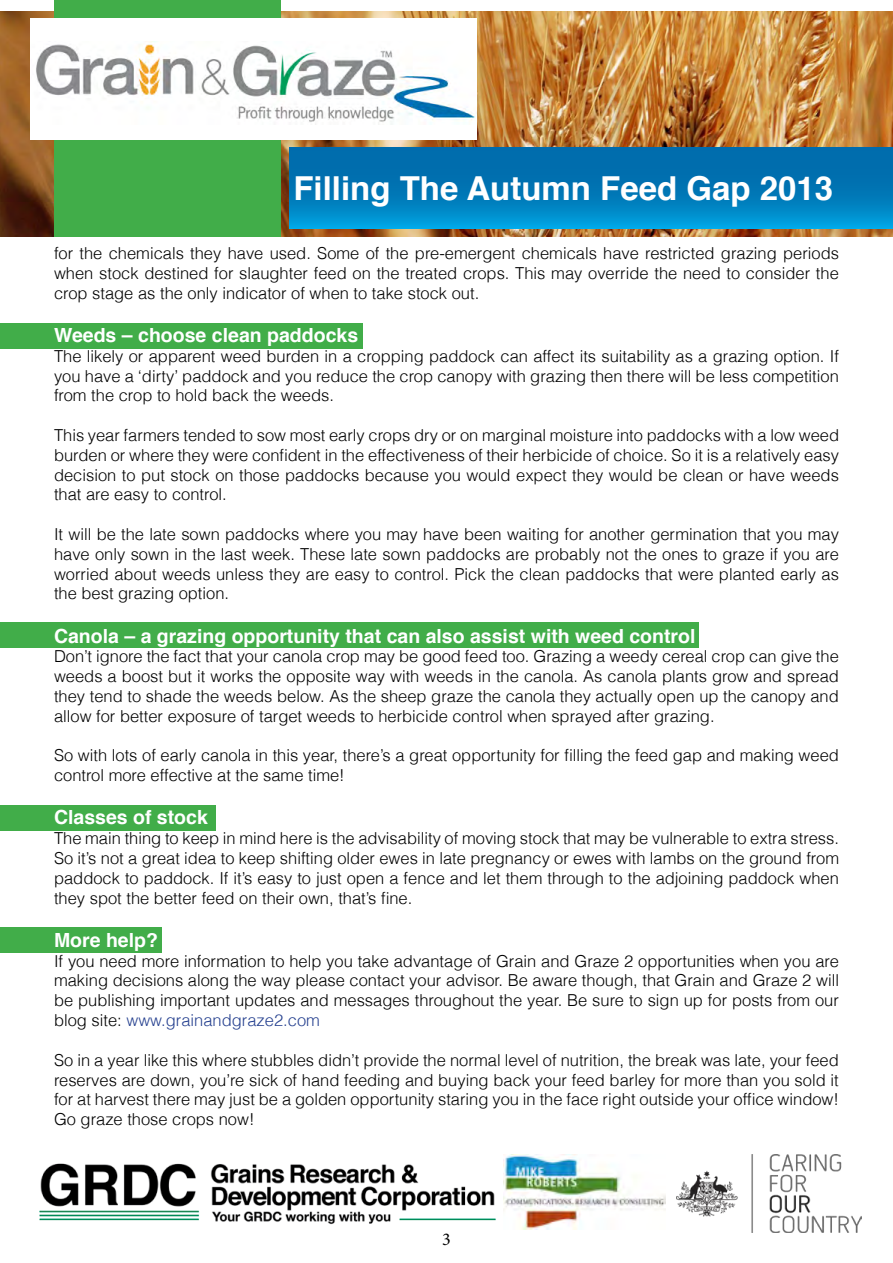
<style>
.page{position:relative;width:893px;height:1263px;background:#fff}
.page>*{position:absolute;margin:0;border:0;box-sizing:border-box;transform-origin:0 0}
.t1{font:700 33px "Helvetica";color:#fff}
.t2{font:700 19.5px "Helvetica";color:#fff}
.t3{font:18px "Minion Pro";color:#000}
.t4{font:300 16.5px/19.8px "Helvetica";color:#000;text-align:justify}
.s1{color:#25408f}
</style>
<div class="page">
<img style="left:0;top:12px;width:893px;height:224px">
<svg style="left:289px;top:148px;width:604px;height:80px;background:#007bba"></svg>
<div style="left:54px;top:0;width:227px;height:236px;background:#41ad49"></div>
<div style="left:30px;top:18px;width:446px;height:122px;background:#fff"></div>
<div style="left:0;top:323px;width:363px;height:26px;background:#41ad49"></div>
<div style="left:0;top:805px;width:215px;height:26px;background:#41ad49"></div>
<div style="left:0;top:622px;width:699px;height:26px;background:#41ad49"></div>
<div style="left:0;top:928px;width:162px;height:25px;background:#41ad49"></div>
<img style="left:36px;top:41px;width:439px;height:84px">
<img style="left:39px;top:1154px;width:626px;height:76px">
<img style="left:676px;top:1154px;width:186px;height:78px">
<h1 class="t1" style="left:293px;top:162px;width:541px">Filling The Autumn Feed Gap 2013</h1>
<p class="t4" style="left:54px;top:243px;width:786px">for the chemicals they have used. Some of the pre-emergent chemicals have restricted grazing periods when stock destined for slaughter feed on the treated crops. This may override the need to consider the crop stage as the only indicator of when to take stock out.</p>
<p class="t2" style="left:54px;top:319px;width:306px">Weeds – choose clean paddocks</p>
<p class="t4" style="left:54px;top:346px;width:786px">The likely or apparent weed burden in a cropping paddock can affect its suitability as a grazing option. If you have a ‘dirty’ paddock and you reduce the crop canopy with grazing then there will be less competition from the crop to hold back the weeds.</p>
<p class="t4" style="left:54px;top:425px;width:787px">This year farmers tended to sow most early crops dry or on marginal moisture into paddocks with a low weed burden or where they were confident in the effectiveness of their herbicide of choice. So it is a relatively easy decision to put stock on those paddocks because you would expect they would be clean or have weeds that are easy to control.</p>
<p class="t4" style="left:54px;top:524px;width:786px">It will be the late sown paddocks where you may have been waiting for another germination that you may have only sown in the last week. These late sown paddocks are probably not the ones to graze if you are worried about weeds unless they are easy to control. Pick the clean paddocks that were planted early as the best grazing option.</p>
<p class="t2" style="left:54px;top:620px;width:643px">Canola – a grazing opportunity that can also assist with weed control</p>
<p class="t4" style="left:54px;top:646px;width:786px">Don’t ignore the fact that your canola crop may be good feed too. Grazing a weedy cereal crop can give the weeds a boost but it works the opposite way with weeds in the canola. As canola plants grow and spread they tend to shade the weeds below. As the sheep graze the canola they actually open up the canopy and allow for better exposure of target weeds to herbicide control when sprayed after grazing.</p>
<p class="t4" style="left:54px;top:745px;width:786px">So with lots of early canola in this year, there’s a great opportunity for filling the feed gap and making weed control more effective at the same time!</p>
<p class="t2" style="left:54px;top:802px;width:155px">Classes of stock</p>
<p class="t4" style="left:54px;top:828px;width:787px">The main thing to keep in mind here is the advisability of moving stock that may be vulnerable to extra stress.<br>So it’s not a great idea to keep shifting older ewes in late pregnancy or ewes with lambs on the ground from paddock to paddock. If it’s easy to just open a fence and let them through to the adjoining paddock when they spot the better feed on their own, that’s fine.</p>
<p class="t2" style="left:54px;top:924px;width:106px">More help?</p>
<p class="t4" style="left:54px;top:951px;width:786px">If you need more information to help you take advantage of Grain and Graze 2 opportunities when you are making decisions along the way please contact your advisor. Be aware though, that Grain and Graze 2 will be publishing important updates and messages throughout the year. Be sure to sign up for posts from our blog site: <span class="s1">www.grainandgraze2.com</span></p>
<p class="t4" style="left:54px;top:1050px;width:786px">So in a year like this where stubbles didn’t provide the normal level of nutrition, the break was late, your feed reserves are down, you’re sick of hand feeding and buying back your feed barley for more than you sold it for at harvest there may just be a golden opportunity staring you in the face right outside your office window!<br>Go graze those crops now!</p>
<p class="t3" style="left:442px;top:1228px;width:10px">3</p>
</div>
